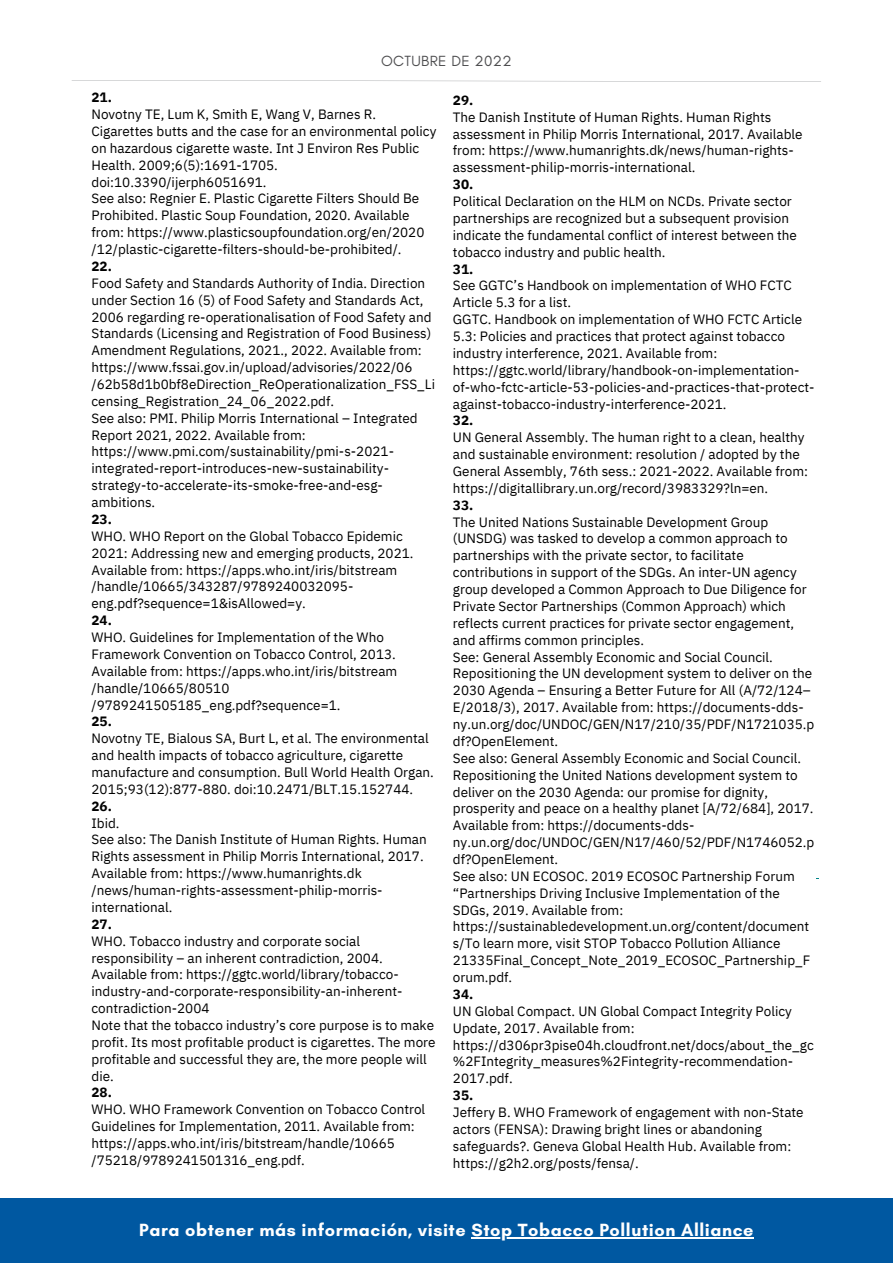
<style>
.page{position:relative;width:893px;height:1264px;background:#fff}
.page>*{position:absolute;margin:0;border:0;box-sizing:border-box;transform-origin:0 0}
.t1{font:700 18px "Glacial Indifference";letter-spacing:.03em;color:#fff}
.t2{font:15px "IBM Plex Sans Cond";letter-spacing:-.33em;color:#fff}
.t3{font:15px "IBM Plex Sans Cond";letter-spacing:-.325em;color:#fefefe}
.t4{font:15px "IBM Plex Sans Cond";letter-spacing:-.155em;color:#fff}
.t5{font:15px "Glacial Indifference";letter-spacing:.025em;color:#4d4d4f}
.t6{font:13.5px/16.8px "IBM Plex Sans";color:#000}
.t7{font:700 13.5px "IBM Plex Sans";color:#000}
</style>
<div class="page">
<svg style="left:72px;top:80px;width:749px;height:2px"></svg>
<div style="left:0;top:1198px;width:892px;height:64px;background:#0058a1"></div>
<hr style="left:471px;top:1236px;width:283px;height:2px;background:#fff">
<p class="t5" style="left:381px;top:52px;width:132px">OCTUBRE DE 2022</p>
<p class="t7" style="left:453px;top:91px;width:22px">29.</p>
<p class="t6" style="left:453px;top:108px;width:351px">The Danish Institute of Human Rights. Human Rights assessment in Philip Morris International, 2017. Available from: https://www.humanrights.dk/news/human-rights&shy;assessment-philip-morris-international.</p>
<p class="t7" style="left:453px;top:175px;width:22px">30.</p>
<p class="t6" style="left:453px;top:193px;width:345px">Political Declaration on the HLM on NCDs. Private sector partnerships are recognized but a subsequent provision indicate the fundamental conflict of interest between the tobacco industry and public health.</p>
<p class="t7" style="left:453px;top:260px;width:22px">31.</p>
<p class="t6" style="left:453px;top:277px;width:363px">See GGTC’s Handbook on implementation of WHO FCTC Article 5.3 for a list.<br>GGTC. Handbook on implementation of WHO FCTC Article 5.3: Policies and practices that protect against tobacco industry interference, 2021. Available from: https://ggtc.world/library/handbook-on-implementation&shy;of-who-fctc-article-53-policies-and-practices-that-protect&shy;against-tobacco-industry-interference-2021.</p>
<p class="t7" style="left:453px;top:411px;width:22px">32.</p>
<p class="t6" style="left:453px;top:429px;width:356px">UN General Assembly. The human right to a clean, healthy and sustainable environment: resolution / adopted by the General Assembly, 76th sess.: 2021-2022. Available from: https://digitallibrary.un.org/record/3983329?ln=en.</p>
<p class="t7" style="left:453px;top:496px;width:22px">33.</p>
<p class="t6" style="left:453px;top:513px;width:363px">The United Nations Sustainable Development Group (UNSDG) was tasked to develop a common approach to partnerships with the private sector, to facilitate contributions in support of the SDGs. An inter-UN agency group developed a Common Approach to Due Diligence for Private Sector Partnerships (Common Approach) which reflects current practices for private sector engagement, and affirms common principles.<br>See: General Assembly Economic and Social Council.<br>Repositioning the UN development system to deliver on the 2030 Agenda – Ensuring a Better Future for All (A/72/124– E/2018/3), 2017. Available from: https://documents-dds&shy;ny.un.org/doc/UNDOC/GEN/N17/210/35/PDF/N1721035.p df?OpenElement.<br>See also: General Assembly Economic and Social Council.<br>Repositioning the United Nations development system to deliver on the 2030 Agenda: our promise for dignity, prosperity and peace on a healthy planet [A/72/684], 2017.<br>Available from: https://documents-dds&shy;ny.un.org/doc/UNDOC/GEN/N17/460/52/PDF/N1746052.p df?OpenElement.<br>See also: UN ECOSOC. 2019 ECOSOC Partnership Forum “Partnerships Driving Inclusive Implementation of the SDGs, 2019. Available from: https://sustainabledevelopment.un.org/content/document s/To learn more, visit STOP Tobacco Pollution Alliance 21335Final_Concept_Note_2019_ECOSOC_Partnership_F orum.pdf.</p>
<p class="t7" style="left:453px;top:985px;width:22px">34.</p>
<p class="t6" style="left:453px;top:1002px;width:362px">UN Global Compact. UN Global Compact Integrity Policy Update, 2017. Available from: https://d306pr3pise04h.cloudfront.net/docs/about_the_gc %2FIntegrity_measures%2Fintegrity-recommendation-2017.pdf.</p>
<p class="t7" style="left:453px;top:1086px;width:22px">35.</p>
<p class="t6" style="left:453px;top:1103px;width:352px">Jeffery B. WHO Framework of engagement with non-State actors (FENSA): Drawing bright lines or abandoning safeguards?. Geneva Global Health Hub. Available from: https://g2h2.org/posts/fensa/.</p>
<p class="t7" style="left:91px;top:88px;width:22px">21.</p>
<p class="t6" style="left:91px;top:106px;width:346px">Novotny TE, Lum K, Smith E, Wang V, Barnes R.<br>Cigarettes butts and the case for an environmental policy on hazardous cigarette waste. Int J Environ Res Public Health. 2009;6(5):1691-1705. doi:10.3390/ijerph6051691.<br>See also: Regnier E. Plastic Cigarette Filters Should Be Prohibited. Plastic Soup Foundation, 2020. Available from: https://www.plasticsoupfoundation.org/en/2020 /12/plastic-cigarette-filters-should-be-prohibited/.</p>
<p class="t7" style="left:91px;top:257px;width:22px">22.</p>
<p class="t6" style="left:91px;top:274px;width:345px">Food Safety and Standards Authority of India. Direction under Section 16 (5) of Food Safety and Standards Act, 2006 regarding re-operationalisation of Food Safety and Standards (Licensing and Registration of Food Business)<br>Amendment Regulations, 2021., 2022. Available from: https://www.fssai.gov.in/upload/advisories/2022/06 /62b58d1b0bf8eDirection_ReOperationalization_FSS_Li censing_Registration_24_06_2022.pdf.<br>See also: PMI. Philip Morris International – Integrated Report 2021, 2022. Available from: https://www.pmi.com/sustainability/pmi-s-2021- integrated-report-introduces-new-sustainability&shy;strategy-to-accelerate-its-smoke-free-and-esg&shy;ambitions.</p>
<p class="t7" style="left:91px;top:510px;width:22px">23.</p>
<p class="t6" style="left:91px;top:527px;width:323px">WHO. WHO Report on the Global Tobacco Epidemic 2021: Addressing new and emerging products, 2021.<br>Available from: https://apps.who.int/iris/bitstream /handle/10665/343287/9789240032095- eng.pdf?sequence=1&amp;isAllowed=y.</p>
<p class="t7" style="left:91px;top:611px;width:22px">24.</p>
<p class="t6" style="left:91px;top:628px;width:307px">WHO. Guidelines for Implementation of the Who Framework Convention on Tobacco Control, 2013.<br>Available from: https://apps.who.int/iris/bitstream /handle/10665/80510 /9789241505185_eng.pdf?sequence=1.</p>
<p class="t7" style="left:91px;top:712px;width:22px">25.</p>
<p class="t6" style="left:91px;top:729px;width:344px">Novotny TE, Bialous SA, Burt L, et al. The environmental and health impacts of tobacco agriculture, cigarette manufacture and consumption. Bull World Health Organ.<br>2015;93(12):877-880. doi:10.2471/BLT.15.152744.</p>
<p class="t7" style="left:91px;top:796px;width:22px">26.</p>
<p class="t6" style="left:91px;top:814px;width:336px">Ibid.<br>See also: The Danish Institute of Human Rights. Human Rights assessment in Philip Morris International, 2017.<br>Available from: https://www.humanrights.dk /news/human-rights-assessment-philip-morris&shy;international.</p>
<p class="t7" style="left:91px;top:915px;width:22px">27.</p>
<p class="t6" style="left:91px;top:932px;width:345px">WHO. Tobacco industry and corporate social responsibility – an inherent contradiction, 2004.<br>Available from: https://ggtc.world/library/tobacco&shy;industry-and-corporate-responsibility-an-inherent&shy;contradiction-2004<br>Note that the tobacco industry’s core purpose is to make profit. Its most profitable product is cigarettes. The more profitable and successful they are, the more people will die.</p>
<p class="t7" style="left:91px;top:1083px;width:22px">28.</p>
<p class="t6" style="left:91px;top:1100px;width:335px">WHO. WHO Framework Convention on Tobacco Control Guidelines for Implementation, 2011. Available from: https://apps.who.int/iris/bitstream/handle/10665 /75218/9789241501316_eng.pdf.</p>
<h1 class="t1" style="left:139px;top:1218px;width:616px">Para obtener más información, visite Stop Tobacco Pollution Alliance</h1>
<p class="t3" style="left:109px;top:1222px;width:113px">wwwwww. g. gg gt ct c. w. wo or lrdl d</p>
<p class="t2" style="left:331px;top:1222px;width:117px">g gg gt ct c@@g gg gt ct c. w. woor lrdl d</p>
<p class="t4" style="left:558px;top:1222px;width:69px">TThheeGGGGTTCC</p>
</div>
